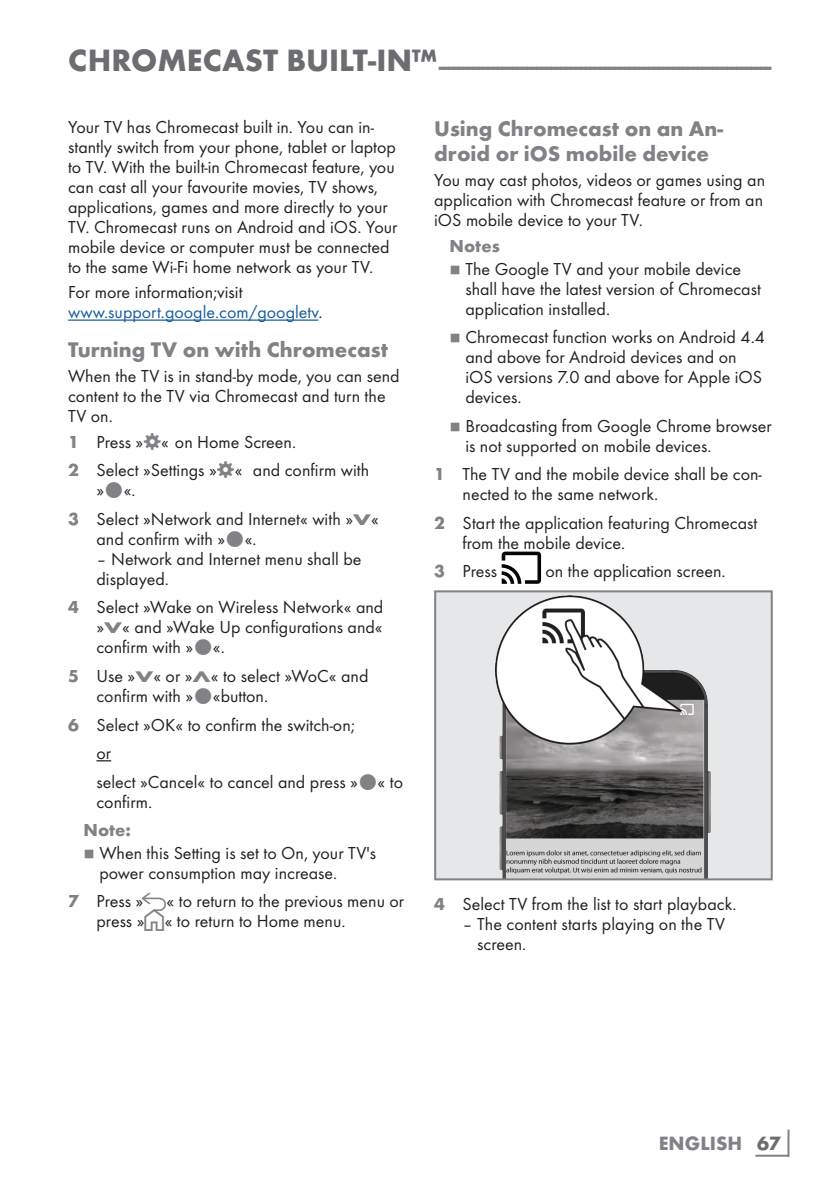
<style>
.page{position:relative;width:840px;height:1191px;background:#fff}
.page>*{position:absolute;margin:0;border:0;box-sizing:border-box;transform-origin:0 0}
.t1{font:700 24px "Futura TOT";color:#808285}
.t2{font:700 22px/24px "Futura TOT";color:#808285}
.t3{font:700 20px "Futura TOT";color:#808285}
.t4{font:18px/20px "Futura TOT Boo";color:#231f20}
.t5{font:18px/20px "Futura TOT Boo";color:#175d9e}
.t6{font:700 18px "Futura TOT";letter-spacing:.005em;color:#808285}
.t7{font:8px "Grund Son Se";color:#808285}
.s1{font-size:32px;color:#6c6d70}
.s2{color:#231f20}
.s3{font-family:"Futura TOT";font-weight:700;color:#808285}
.s4{font-family:"Futura TOT";font-weight:700;font-size:16px;color:#808285}
.s5{font-family:"Arcelik TS9 Android";font-size:20px;color:#808285}
.s6{font-family:"Arcelik TS9 Android";font-size:24px;color:#808285}
.s7{color:#6c6d70}
</style>
<div class="page">
<hr style="left:787px;top:1129px;width:2px;height:27px;background:#808285">
<hr style="left:755px;top:1154px;width:33px;height:2px;background:#808285">
<hr style="left:68px;top:319px;width:250px;height:2px;background:#175d9e">
<svg style="left:96px;top:760px;width:15px;height:1px"></svg>
<svg style="left:501px;top:551px;width:39px;height:33px"></svg>
<div style="left:435px;top:591px;width:336px;height:288px;background:#e6e7e9"></div>
<img style="left:495px;top:595px;width:215px;height:282px">
<div style="left:434px;top:590px;width:338px;height:290px;border:2px solid #808285"></div>
<h1 class="t1" style="left:68px;top:51px;width:704px"><span class="s1">CHROMECAST BUILT-IN™</span>--------------------------------------------------------------------</h1>
<p class="t4" style="left:68px;top:116px;width:331px">Your TV has Chromecast built in. You can in&shy;stantly switch from your phone, tablet or laptop to TV. With the built-in Chromecast feature, you can cast all your favourite movies, TV shows, applications, games and more directly to your TV. Chromecast runs on Android and iOS. Your mobile device or computer must be connected to the same Wi-Fi home network as your TV.</p>
<p class="t5" style="left:68px;top:282px;width:256px"><span class="s2">For more information;visit </span>www.support.google.com/googletv<span class="s2">.</span></p>
<p class="t2" style="left:68px;top:337px;width:321px">Turning TV on with Chromecast</p>
<p class="t4" style="left:68px;top:366px;width:333px">When the TV is in stand-by mode, you can send content to the TV via Chromecast and turn the<br>TV on.</p>
<p class="t4" style="left:68px;top:427px;width:302px;line-height:28.6px"><span class="s3">1</span> Press » « on Home Screen.<br><span class="s3">2</span> Select »Settings » « and confirm with</p>
<p class="t4" style="left:68px;top:476px;width:312px;line-height:28.6px;text-indent:28px">» «.<br><span class="s3">3</span> Select »Network and Internet« with »<span class="s4">V</span>«</p>
<p class="t4" style="left:96px;top:529px;width:162px">and confirm with » «.</p>
<p class="t4" style="left:96px;top:549px;width:266px">– Network and Internet menu shall be displayed.</p>
<p class="t4" style="left:96px;top:597px;width:288px;text-align:justify;text-indent:-28px"><span class="s3">4</span> Select »Wake on Wireless Network« and »<span class="s4">V</span>« and »Wake Up configurations and« confirm with » «.</p>
<p class="t4" style="left:96px;top:666px;width:273px;text-indent:-28px"><span class="s3">5</span> Use »<span class="s4">V</span>« or »<span class="s4">Λ</span>« to select »WoC« and confirm with » «button.</p>
<p class="t4" style="left:96px;top:710px;width:308px;line-height:28.6px;text-indent:-28px"><span class="s3">6</span> Select »OK« to confirm the switch-on;<br>or<br>select »Cancel« to cancel and press » « to</p>
<p class="t4" style="left:96px;top:791px;width:57px">confirm.</p>
<p class="t6" style="left:83px;top:819px;width:49px">Note:</p>
<p class="t7" style="left:83px;top:849px;width:13px">7</p>
<p class="t4" style="left:99px;top:842px;width:278px">When this Setting is set to On, your TV's power consumption may increase.</p>
<p class="t4" style="left:96px;top:891px;width:309px;text-indent:-28px"><span class="s3">7</span> Press » <span class="s5">r</span>« to return to the previous menu or press »<span class="s6">T</span>« to return to Home menu.</p>
<p class="t2" style="left:434px;top:117px;width:290px">Using Chromecast on an An&shy;droid or iOS mobile device</p>
<p class="t4" style="left:434px;top:170px;width:332px;text-align:justify">You may cast photos, videos or games using an application with Chromecast feature or from an iOS mobile device to your TV.</p>
<p class="t6" style="left:449px;top:235px;width:52px">Notes</p>
<p class="t7" style="left:449px;top:265px;width:13px">7</p>
<p class="t4" style="left:465px;top:259px;width:297px">The Google TV and your mobile device shall have the latest version of Chromecast application installed.</p>
<p class="t7" style="left:449px;top:334px;width:13px">7</p>
<p class="t4" style="left:465px;top:327px;width:301px">Chromecast function works on Android 4.4 and above for Android devices and on iOS versions 7.0 and above for Apple iOS devices.</p>
<p class="t7" style="left:449px;top:422px;width:13px">7</p>
<p class="t4" style="left:465px;top:416px;width:308px">Broadcasting from Google Chrome browser is not supported on mobile devices.</p>
<p class="t4" style="left:462px;top:464px;width:300px;text-indent:-28px"><span class="s3">1</span> The TV and the mobile device shall be con&shy;nected to the same network.</p>
<p class="t4" style="left:462px;top:513px;width:296px;text-indent:-28px"><span class="s3">2</span> Start the application featuring Chromecast from the mobile device.</p>
<p class="t4" style="left:434px;top:561px;width:64px"><span class="s3">3</span> Press</p>
<p class="t4" style="left:545px;top:561px;width:181px">on the application screen.</p>
<p class="t4" style="left:434px;top:894px;width:304px"><span class="s3">4</span> Select TV from the list to start playback.</p>
<p class="t4" style="left:477px;top:914px;width:249px;text-indent:-15px">– The content starts playing on the TV screen.</p>
<p class="t3" style="left:658px;top:1131px;width:123px">ENGLISH <span class="s7">67</span></p>
</div>
